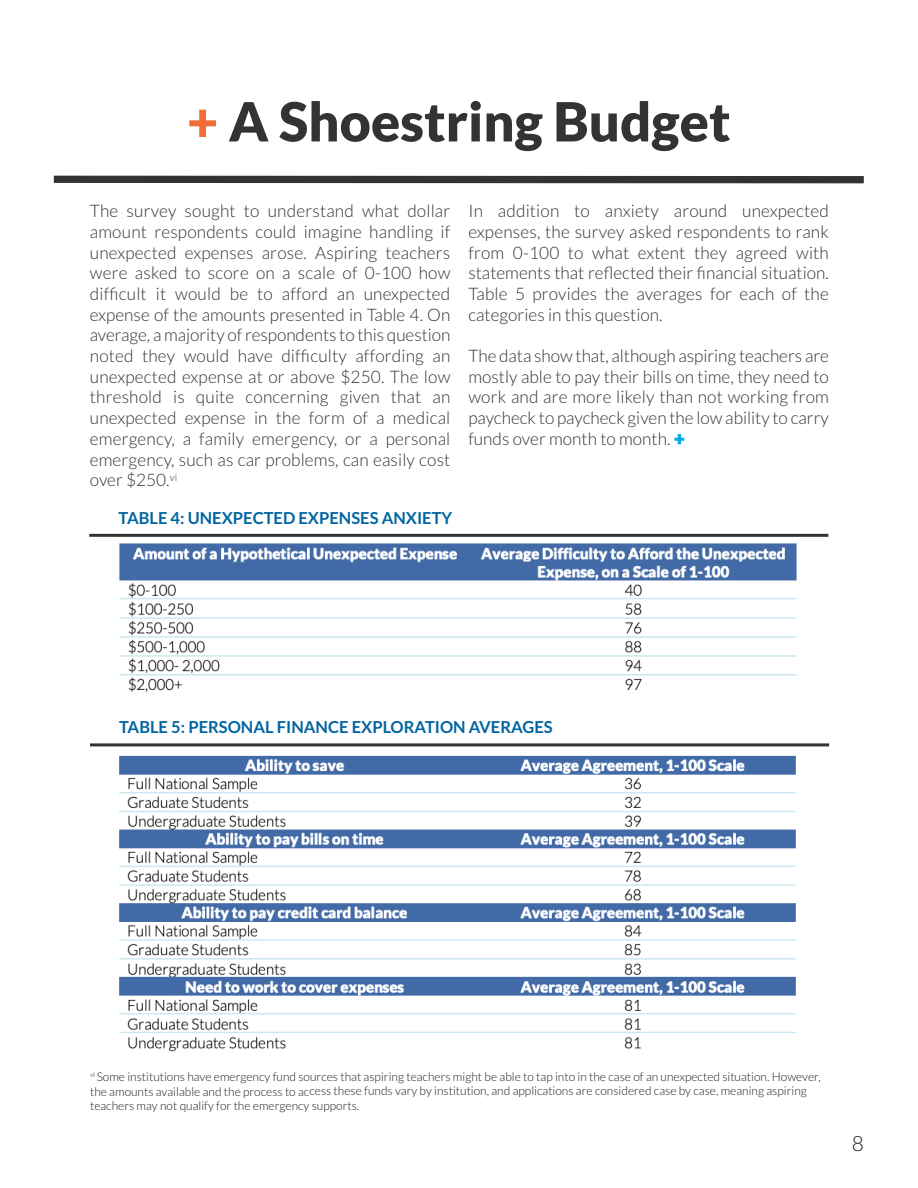
<style>
.page{position:relative;width:918px;height:1188px;background:#fff}
.page>*{position:absolute;margin:0;border:0;box-sizing:border-box;transform-origin:0 0}
.t1{font:900 54px "Lato";color:#323332}
.t2{font:300 21px "Lato";color:#231f20}
.t3{font:300 17.25px/20.7px "Lato";color:#323332;text-align:justify}
.t4{font:700 16.5px "Lato";color:#0065a2}
.t5{font:300 12px/14.4px "Lato";color:#231f20}
.s1{color:#f26c34}
.s2{font-weight:900;font-size:18px;color:#00abe6}
</style>
<div class="page">
<div style="left:54px;top:176px;width:810px;height:7px;background:#323332"></div>
<img style="left:119px;top:543px;width:678px;height:150px">
<img style="left:119px;top:755px;width:677px;height:297px">
<hr style="left:89px;top:534px;width:739px;height:3px;background:#323332">
<hr style="left:90px;top:743px;width:739px;height:3px;background:#323332">
<h1 class="t1" style="left:187px;top:91px;width:545px"><span class="s1">+</span> A Shoestring Budget</h1>
<p class="t3" style="left:90px;top:201px;width:362px">The survey sought to understand what dollar amount respondents could imagine handling if unexpected expenses arose. Aspiring teachers were asked to score on a scale of 0-100 how difficult it would be to afford an unexpected expense of the amounts presented in Table 4. On average, a majority of respondents to this question noted they would have difficulty affording an unexpected expense at or above $250. The low threshold is quite concerning given that an unexpected expense in the form of a medical emergency, a family emergency, or a personal emergency, such as car problems, can easily cost over $250.<sup>vi</sup></p>
<p class="t3" style="left:468px;top:201px;width:362px">In addition to anxiety around unexpected expenses, the survey asked respondents to rank from 0-100 to what extent they agreed with statements that reflected their financial situation.<br>Table 5 provides the averages for each of the categories in this question.</p>
<p class="t3" style="left:468px;top:346px;width:362px">The data show that, although aspiring teachers are mostly able to pay their bills on time, they need to work and are more likely than not working from paycheck to paycheck given the low ability to carry funds over month to month. <span class="s2">+</span></p>
<p class="t4" style="left:118px;top:508px;width:335px">TABLE 4: UNEXPECTED EXPENSES ANXIETY</p>
<p class="t4" style="left:119px;top:718px;width:435px">TABLE 5: PERSONAL FINANCE EXPLORATION AVERAGES</p>
<p class="t5" style="left:90px;top:1070px;width:732px"><sup>vi</sup> Some institutions have emergency fund sources that aspiring teachers might be able to tap into in the case of an unexpected situation. However, the amounts available and the process to access these funds vary by institution, and applications are considered case by case, meaning aspiring teachers may not qualify for the emergency supports.</p>
<p class="t2" style="left:852px;top:1131px;width:14px">8</p>
</div>
